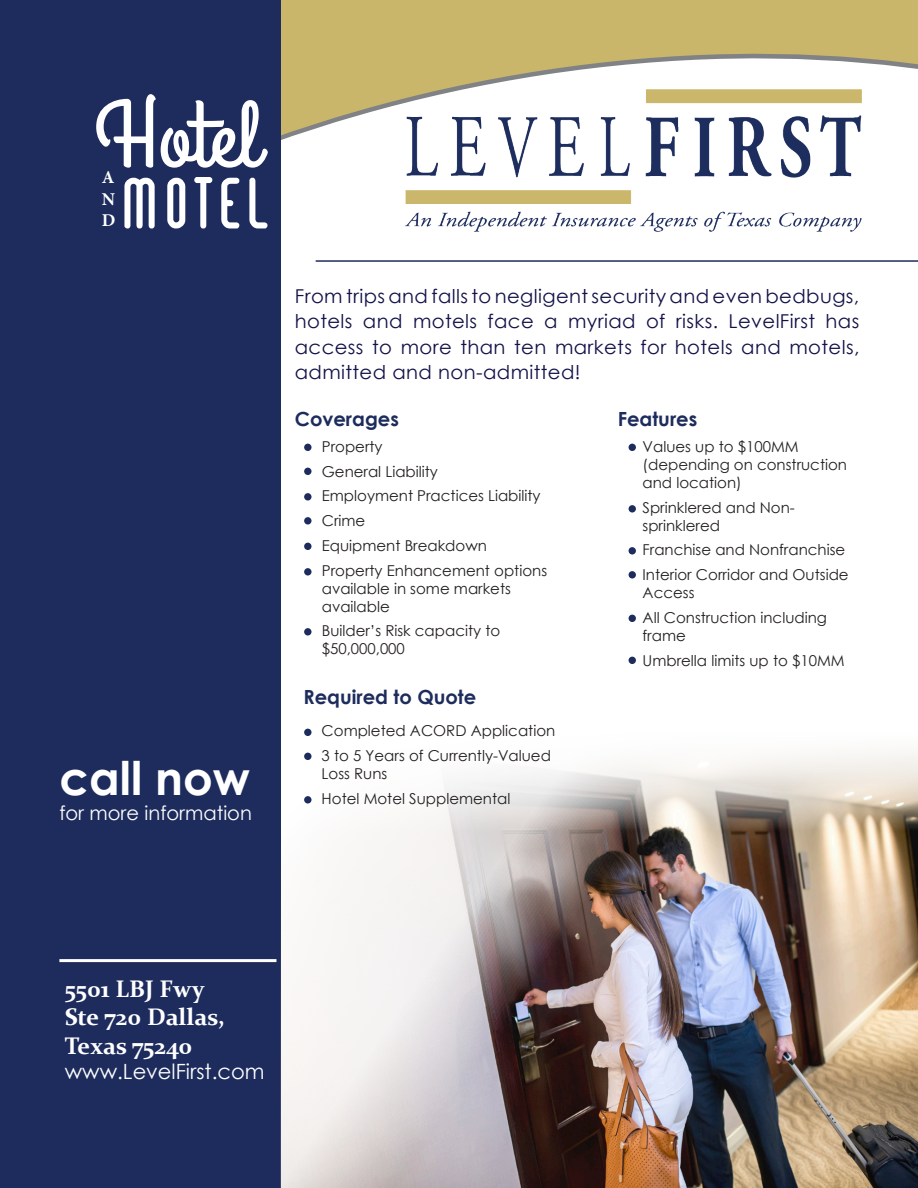
<style>
.page{position:relative;width:918px;height:1188px;background:#fff}
.page>*{position:absolute;margin:0;border:0;box-sizing:border-box;transform-origin:0 0}
.t1{font:94.5px "Grand Hotel";color:#fff}
.t2{font:75.75px "Hotel Motel";letter-spacing:.08em;color:#fff}
.t3{font:700 46.5px "Century Gothic";color:#fff}
.t4{font:700 24px "Constantia";color:#fff}
.t5{font:21px "Century Gothic";color:#fff}
.t6{font:700 19.5px "Century Gothic";color:#1d2c5d}
.t7{font:19.5px "Century Gothic";color:#fff}
.t8{font:19.05px/25.5px "Century Gothic";letter-spacing:.02em;color:#121148;text-align:justify}
.t9{font:700 18px "Minion Pro";color:#fff}
.t10{font:15px/18px "Century Gothic";color:#231f20}
</style>
<div class="page">
<svg style="left:281px;top:0;width:637px;height:664px"></svg>
<div style="left:0;top:0;width:281px;height:1188px;background:#1d2c5d"></div>
<hr style="left:316px;top:260px;width:602px;height:2px;background:#1d2c5d">
<img style="left:405px;top:89px;width:457px;height:143px">
<div style="left:304px;top:444px;width:8px;height:7px;background:#1d2c5d;border-radius:50%"></div>
<div style="left:629px;top:444px;width:7px;height:7px;background:#1d2c5d;border-radius:50%"></div>
<div style="left:629px;top:505px;width:7px;height:8px;background:#1d2c5d;border-radius:50%"></div>
<div style="left:629px;top:547px;width:7px;height:8px;background:#1d2c5d;border-radius:50%"></div>
<div style="left:629px;top:571px;width:7px;height:8px;background:#1d2c5d;border-radius:50%"></div>
<div style="left:629px;top:615px;width:7px;height:7px;background:#1d2c5d;border-radius:50%"></div>
<div style="left:629px;top:657px;width:7px;height:7px;background:#1d2c5d;border-radius:50%"></div>
<div style="left:304px;top:468px;width:8px;height:7px;background:#1d2c5d;border-radius:50%"></div>
<div style="left:304px;top:493px;width:8px;height:8px;background:#1d2c5d;border-radius:50%"></div>
<div style="left:304px;top:543px;width:8px;height:7px;background:#1d2c5d;border-radius:50%"></div>
<div style="left:304px;top:517px;width:8px;height:8px;background:#1d2c5d;border-radius:50%"></div>
<div style="left:304px;top:568px;width:8px;height:8px;background:#1d2c5d;border-radius:50%"></div>
<div style="left:304px;top:628px;width:8px;height:8px;background:#1d2c5d;border-radius:50%"></div>
<img style="left:281px;top:728px;width:637px;height:460px">
<div style="left:304px;top:729px;width:8px;height:7px;background:#1d2c5d;border-radius:50%"></div>
<div style="left:304px;top:753px;width:8px;height:7px;background:#1d2c5d;border-radius:50%"></div>
<div style="left:304px;top:796px;width:8px;height:8px;background:#1d2c5d;border-radius:50%"></div>
<hr style="left:59px;top:959px;width:217px;height:3px;background:#fff">
<p class="t1" style="left:94px;top:76px;width:166px">Hotel</p>
<p class="t2" style="left:123px;top:170px;width:148px">MOTEL</p>
<p class="t9" style="left:102px;top:165px;width:14px">A</p>
<p class="t9" style="left:102px;top:186px;width:15px">N</p>
<p class="t9" style="left:102px;top:208px;width:15px">D</p>
<p class="t3" style="left:59px;top:743px;width:192px">call now</p>
<p class="t7" style="left:59px;top:799px;width:194px">for more information</p>
<p class="t8" style="left:295px;top:283px;width:566px">From trips and falls to negligent security and even bedbugs, hotels and motels face a myriad of risks. LevelFirst has access to more than ten markets for hotels and motels, admitted and non-admitted!</p>
<p class="t6" style="left:295px;top:404px;width:106px">Coverages</p>
<p class="t6" style="left:618px;top:404px;width:81px">Features</p>
<p class="t10" style="left:322px;top:437px;width:62px">Property</p>
<p class="t10" style="left:322px;top:462px;width:118px">General Liability</p>
<p class="t10" style="left:322px;top:487px;width:220px">Employment Practices Liability</p>
<p class="t10" style="left:322px;top:511px;width:45px">Crime</p>
<p class="t10" style="left:322px;top:536px;width:167px">Equipment Breakdown</p>
<p class="t10" style="left:322px;top:561px;width:227px">Property Enhancement options available in some markets available</p>
<p class="t10" style="left:322px;top:622px;width:180px">Builder’s Risk capacity to $50,000,000</p>
<p class="t6" style="left:303px;top:682px;width:174px">Required to Quote</p>
<p class="t10" style="left:322px;top:722px;width:235px">Completed ACORD Application</p>
<p class="t10" style="left:322px;top:746px;width:231px">3 to 5 Years of Currently-Valued<br>Loss Runs</p>
<p class="t10" style="left:322px;top:789px;width:190px">Hotel Motel Supplemental</p>
<p class="t10" style="left:643px;top:437px;width:206px">Values up to $100MM (depending on construction and location)</p>
<p class="t10" style="left:643px;top:498px;width:154px">Sprinklered and Non&shy;sprinklered</p>
<p class="t10" style="left:643px;top:541px;width:204px">Franchise and Nonfranchise</p>
<p class="t10" style="left:643px;top:565px;width:208px">Interior Corridor and Outside<br>Access</p>
<p class="t10" style="left:643px;top:608px;width:186px">All Construction including frame</p>
<p class="t10" style="left:643px;top:651px;width:203px">Umbrella limits up to $10MM</p>
<p class="t4" style="left:65px;top:972px;width:141px">5501 LBJ Fwy</p>
<p class="t4" style="left:65px;top:1001px;width:162px">Ste 720 Dallas,</p>
<p class="t4" style="left:65px;top:1030px;width:129px">Texas 75240</p>
<p class="t5" style="left:65px;top:1057px;width:201px">www.LevelFirst.com</p>
</div>
